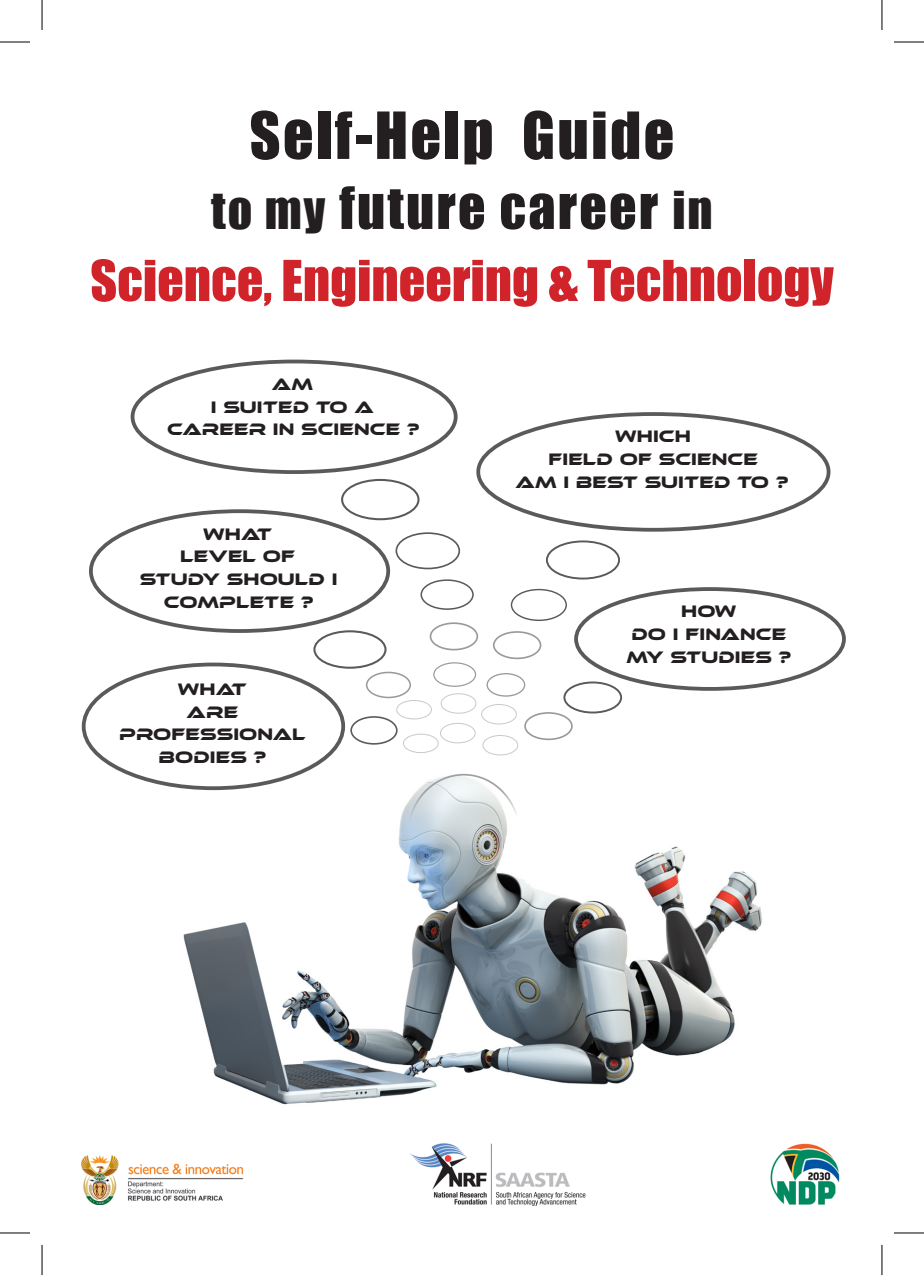
<style>
.page{position:relative;width:924px;height:1275px;background:#fff}
.page>*{position:absolute;margin:0;border:0;box-sizing:border-box;transform-origin:0 0}
.t1{font:60px "Impact";letter-spacing:.04em;color:#231f20}
.t2{font:54px "Impact";letter-spacing:.04em;color:#231f20}
.t3{font:52px "Impact";color:#d1232a}
.t4{font:17.2px/22.8px "Ethnocentric Rg";letter-spacing:.005em;color:#231f20;text-align:center}
.s1{font-size:48px}
</style>
<div class="page">
<img style="left:121px;top:762px;width:642px;height:343px">
<div style="left:406px;top:774px;width:114px;height:123px;border:2px solid #9c9fa4;border-radius:50%"></div>
<div style="left:366px;top:671px;width:45px;height:27px;border:2px solid #9a9a9b;border-radius:50%"></div>
<div style="left:350px;top:716px;width:47px;height:28px;border:2px solid #5a5a5d;border-radius:50%"></div>
<div style="left:524px;top:712px;width:48px;height:28px;border:2px solid #9a9a9b;border-radius:50%"></div>
<div style="left:510px;top:589px;width:56px;height:32px;border:1px solid #5a5a5d;border-radius:50%"></div>
<div style="left:395px;top:532px;width:65px;height:37px;border:2px solid #5a5a5d;border-radius:50%"></div>
<div style="left:492px;top:631px;width:49px;height:28px;border:2px solid #9a9a9b;border-radius:50%"></div>
<div style="left:429px;top:622px;width:49px;height:28px;border:2px solid #9a9a9b;border-radius:50%"></div>
<div style="left:433px;top:662px;width:43px;height:25px;border:1px solid #9a9a9b;border-radius:50%"></div>
<div style="left:482px;top:735px;width:36px;height:20px;border:1px solid #cacaca;border-radius:50%"></div>
<div style="left:440px;top:723px;width:35px;height:20px;border:1px solid #cacaca;border-radius:50%"></div>
<div style="left:440px;top:693px;width:36px;height:20px;border:1px solid #cacaca;border-radius:50%"></div>
<div style="left:481px;top:704px;width:35px;height:20px;border:1px solid #cacaca;border-radius:50%"></div>
<div style="left:396px;top:700px;width:36px;height:19px;border:1px solid #cacaca;border-radius:50%"></div>
<div style="left:403px;top:733px;width:35px;height:20px;border:1px solid #cacaca;border-radius:50%"></div>
<div style="left:420px;top:579px;width:53px;height:31px;border:2px solid #5a5a5d;border-radius:50%"></div>
<div style="left:486px;top:673px;width:39px;height:23px;border:1px solid #9a9a9b;border-radius:50%"></div>
<div style="left:313px;top:630px;width:73px;height:39px;border:2px solid #5a5a5d;border-radius:50%"></div>
<div style="left:563px;top:681px;width:58px;height:32px;border:2px solid #5a5a5d;border-radius:50%"></div>
<div style="left:545px;top:540px;width:74px;height:39px;border:2px solid #5a5a5d;border-radius:50%"></div>
<div style="left:341px;top:479px;width:78px;height:41px;border:2px solid #5a5a5d;border-radius:50%"></div>
<div style="left:131px;top:359px;width:326px;height:115px;border:4px solid #5a5a5d;border-radius:50%"></div>
<div style="left:476px;top:412px;width:354px;height:119px;border:4px solid #5a5a5d;border-radius:50%"></div>
<div style="left:89px;top:509px;width:301px;height:124px;border:4px solid #5a5a5d;border-radius:50%"></div>
<div style="left:82px;top:662px;width:263px;height:128px;border:4px solid #5a5a5d;border-radius:50%"></div>
<div style="left:574px;top:587px;width:271px;height:104px;border:4px solid #5a5a5d;border-radius:50%"></div>
<img style="left:82px;top:1155px;width:162px;height:49px">
<img style="left:410px;top:1143px;width:176px;height:63px">
<img style="left:770px;top:1143px;width:70px;height:62px">
<hr style="left:0;top:42px;width:30px;height:1px;background:#000">
<hr style="left:893px;top:42px;width:30px;height:1px;background:#000">
<hr style="left:0;top:1232px;width:30px;height:1px;background:#000">
<hr style="left:893px;top:1232px;width:30px;height:1px;background:#000">
<hr style="left:42px;top:0;width:1px;height:30px;background:#000">
<hr style="left:42px;top:1245px;width:1px;height:30px;background:#000">
<hr style="left:881px;top:0;width:1px;height:30px;background:#000">
<hr style="left:881px;top:1245px;width:1px;height:30px;background:#000">
<p class="t1" style="left:249px;top:89px;width:426px">Self-Help Guide</p>
<p class="t2" style="left:211px;top:166px;width:502px"><span class="s1">to my</span> future career <span class="s1">in</span></p>
<p class="t3" style="left:90px;top:240px;width:744px">Science, Engineering &amp; Technology</p>
<p class="t4" style="left:167px;top:372px;width:254px">AM<br>I SUITED TO A<br>CAREER IN SCIENCE ?</p>
<p class="t4" style="left:140px;top:522px;width:199px">WHAT<br>LEVEL OF<br>STUDY SHOULD I<br>COMPLETE ?</p>
<p class="t4" style="left:119px;top:677px;width:188px">WHAT<br>ARE<br>PROFESSIONAL<br>BODIES ?</p>
<p class="t4" style="left:515px;top:425px;width:274px">WHICH<br>FIELD OF SCIENCE<br>AM I BEST SUITED TO ?</p>
<p class="t4" style="left:626px;top:600px;width:166px">HOW<br>DO I FINANCE<br>MY STUDIES ?</p>
</div>
